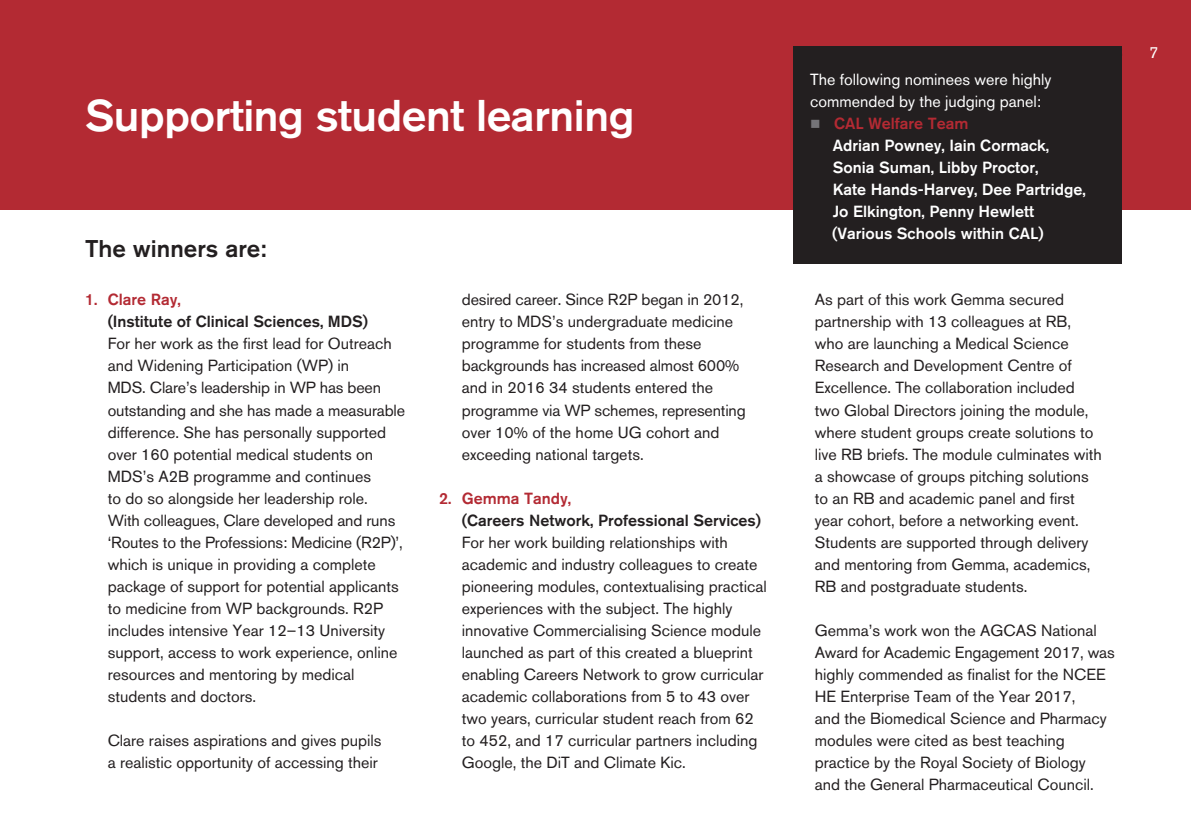
<style>
.page{position:relative;width:1191px;height:840px;background:#fff}
.page>*{position:absolute;margin:0;border:0;box-sizing:border-box;transform-origin:0 0}
.t1{font:500 44px "Akzidenz Grotesk BQ";letter-spacing:-.01em;color:#fff}
.t2{font:500 24px "Akzidenz Grotesk BQ";color:#231f20}
.t3{font:16px/22px "Akzidenz Grotesk BQ";color:#231f20}
.t4{font:500 16px/22px "Akzidenz Grotesk BQ";color:#fff}
.t5{font:500 16px "Akzidenz Grotesk BQ";color:#231f20}
.t6{font:16px/22px "Akzidenz Grotesk BQ";color:#fff}
.t7{font:500 16px "Akzidenz Grotesk BQ";color:#b32a33}
.s1{color:#757478}
.s2{color:#b32a33}
</style>
<div class="page">
<div style="left:0;top:0;width:1191px;height:210px;background:#b32a33"></div>
<div style="left:793px;top:46px;width:329px;height:218px;background:#231f20"></div>
<h1 class="t1" style="left:85px;top:88px;width:551px">Supporting student learning</h1>
<h2 class="t2" style="left:85px;top:234px;width:183px">The winners are:</h2>
<p class="t7" style="left:85px;top:290px;width:97px">1. Clare Ray,</p>
<p class="t5" style="left:108px;top:312px;width:262px">(Institute of Clinical Sciences, MDS)</p>
<p class="t3" style="left:108px;top:332px;width:299px">For her work as the first lead for Outreach and Widening Participation (WP) in<br>MDS. Clare’s leadership in WP has been outstanding and she has made a measurable difference. She has personally supported over 160 potential medical students on MDS’s A2B programme and continues<br>to do so alongside her leadership role.<br>With colleagues, Clare developed and runs ‘Routes to the Professions: Medicine (R2P)’, which is unique in providing a complete package of support for potential applicants to medicine from WP backgrounds. R2P includes intensive Year 12–13 University support, access to work experience, online resources and mentoring by medical students and doctors.</p>
<p class="t3" style="left:108px;top:728px;width:275px">Clare raises aspirations and gives pupils a realistic opportunity of accessing their</p>
<p class="t3" style="left:462px;top:288px;width:285px">desired career. Since R2P began in 2012, entry to MDS’s undergraduate medicine programme for students from these backgrounds has increased almost 600% and in 2016 34 students entered the programme via WP schemes, representing over 10% of the home UG cohort and exceeding national targets.</p>
<p class="t7" style="left:439px;top:488px;width:133px">2. Gemma Tandy,</p>
<p class="t5" style="left:462px;top:510px;width:301px">(Careers Network, Professional Services)</p>
<p class="t3" style="left:462px;top:530px;width:306px">For her work building relationships with academic and industry colleagues to create pioneering modules, contextualising practical experiences with the subject. The highly innovative Commercialising Science module launched as part of this created a blueprint enabling Careers Network to grow curricular academic collaborations from 5 to 43 over two years, curricular student reach from 62 to 452, and 17 curricular partners including Google, the DiT and Climate Kic.</p>
<p class="t6" style="left:810px;top:68px;width:243px">The following nominees were highly commended by the judging panel:</p>
<p class="t4" style="left:832px;top:112px;width:255px;text-indent:-22px"><span class="s1">■</span> <span class="s2">CAL Welfare Team<br></span>Adrian Powney, Iain Cormack,<br>Sonia Suman, Libby Proctor,<br>Kate Hands-Harvey, Dee Partridge,<br>Jo Elkington, Penny Hewlett (Various Schools within CAL)</p>
<p class="t3" style="left:815px;top:288px;width:289px">As part of this work Gemma secured partnership with 13 colleagues at RB, who are launching a Medical Science Research and Development Centre of Excellence. The collaboration included two Global Directors joining the module, where student groups create solutions to live RB briefs. The module culminates with a showcase of groups pitching solutions to an RB and academic panel and first year cohort, before a networking event.<br>Students are supported through delivery and mentoring from Gemma, academics, RB and postgraduate students.</p>
<p class="t3" style="left:815px;top:618px;width:301px">Gemma’s work won the AGCAS National Award for Academic Engagement 2017, was highly commended as finalist for the NCEE HE Enterprise Team of the Year 2017,<br>and the Biomedical Science and Pharmacy modules were cited as best teaching practice by the Royal Society of Biology and the General Pharmaceutical Council.</p>
<p class="t6" style="left:1149px;top:41px;width:11px">7</p>
</div>
